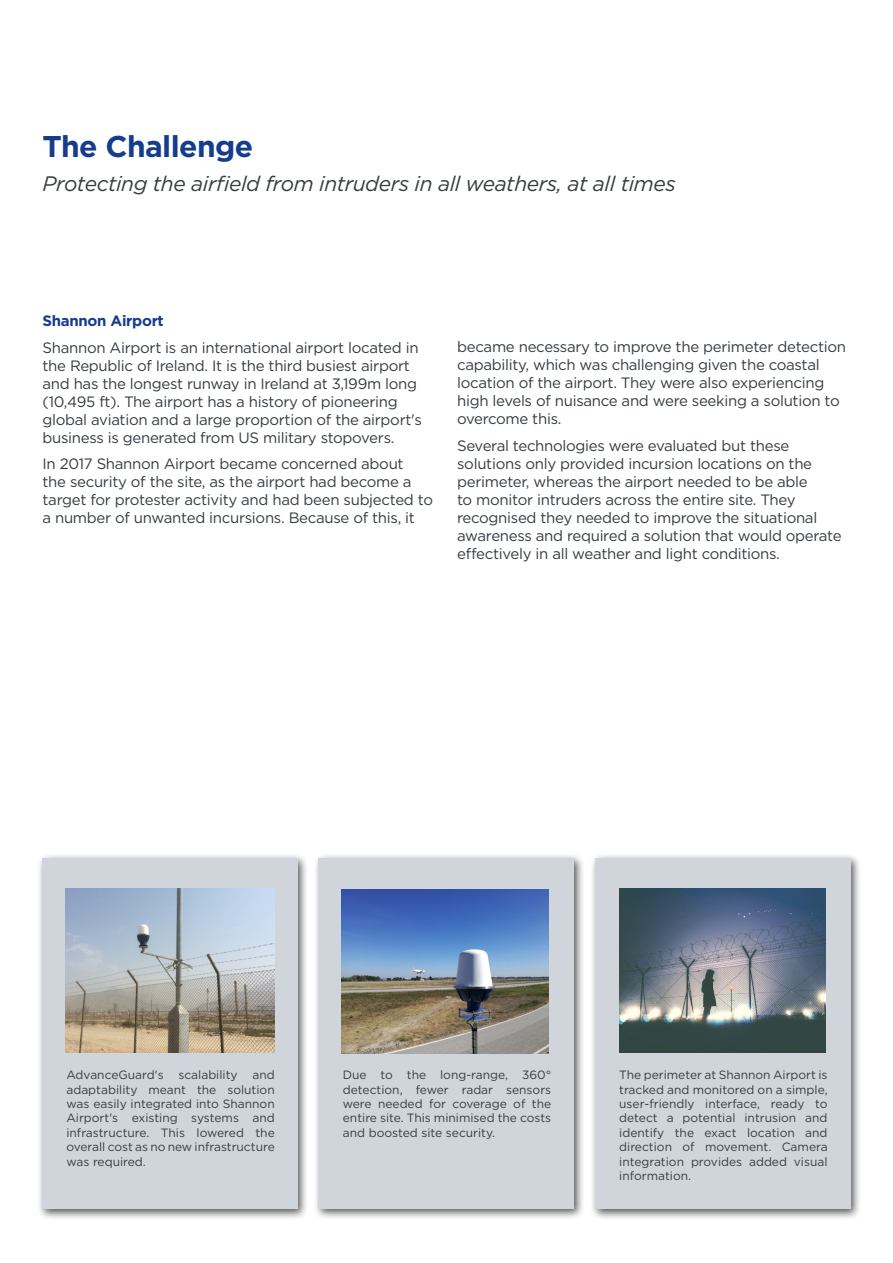
<style>
.page{position:relative;width:893px;height:1263px;background:#fff}
.page>*{position:absolute;margin:0;border:0;box-sizing:border-box;transform-origin:0 0}
.t1{font:700 30px "Gotham";letter-spacing:-.02em;color:#153c8d}
.t2{font:italic 21px "Gotham";letter-spacing:-.02em;color:#363c43}
.t3{font:15px/18px "Gotham";letter-spacing:-.02em;color:#363c43}
.t4{font:700 15px "Gotham";letter-spacing:-.02em;color:#153c8d}
.t5{font:12px/14.4px "Gotham";color:#363c43;text-align:justify}
</style>
<div class="page">
<div style="left:37px;top:853px;width:272px;height:367px;background:#231f20;opacity:.75"></div>
<div style="left:43px;top:858px;width:255px;height:351px;background:#cfd5db"></div>
<img style="left:66px;top:889px;width:208px;height:163px">
<div style="left:314px;top:853px;width:271px;height:367px;background:#231f20;opacity:.75"></div>
<div style="left:319px;top:858px;width:255px;height:351px;background:#cfd5db"></div>
<div style="left:590px;top:853px;width:272px;height:367px;background:#231f20;opacity:.75"></div>
<div style="left:595px;top:858px;width:255px;height:351px;background:#cfd5db"></div>
<img style="left:342px;top:890px;width:207px;height:163px">
<img style="left:619px;top:889px;width:206px;height:163px">
<p class="t1" style="left:43px;top:127px;width:212px">The Challenge</p>
<p class="t2" style="left:43px;top:170px;width:635px">Protecting the airfield from intruders in all weathers, at all times</p>
<p class="t4" style="left:43px;top:311px;width:123px">Shannon Airport</p>
<p class="t3" style="left:43px;top:338px;width:381px">Shannon Airport is an international airport located in the Republic of Ireland. It is the third busiest airport and has the longest runway in Ireland at 3,199m long (10,495 ft). The airport has a history of pioneering global aviation and a large proportion of the airport's business is generated from US military stopovers.</p>
<p class="t3" style="left:43px;top:455px;width:392px">In 2017 Shannon Airport became concerned about<br>the security of the site, as the airport had become a target for protester activity and had been subjected to a number of unwanted incursions. Because of this, it</p>
<p class="t3" style="left:457px;top:338px;width:390px">became necessary to improve the perimeter detection capability, which was challenging given the coastal location of the airport. They were also experiencing high levels of nuisance and were seeking a solution to overcome this.</p>
<p class="t3" style="left:457px;top:436px;width:386px">Several technologies were evaluated but these solutions only provided incursion locations on the perimeter, whereas the airport needed to be able<br>to monitor intruders across the entire site. They recognised they needed to improve the situational awareness and required a solution that would operate effectively in all weather and light conditions.</p>
<p class="t5" style="left:66px;top:1067px;width:210px">AdvanceGuard's scalability and adaptability meant the solution was easily integrated into Shannon Airport's existing systems and infrastructure. This lowered the overall cost as no new infrastructure was required.</p>
<p class="t5" style="left:343px;top:1067px;width:210px">Due to the long-range, 360° detection, fewer radar sensors were needed for coverage of the entire site. This minimised the costs and boosted site security.</p>
<p class="t5" style="left:619px;top:1067px;width:210px">The perimeter at Shannon Airport is tracked and monitored on a simple, user-friendly interface, ready to detect a potential intrusion and identify the exact location and direction of movement. Camera integration provides added visual information.</p>
</div>
